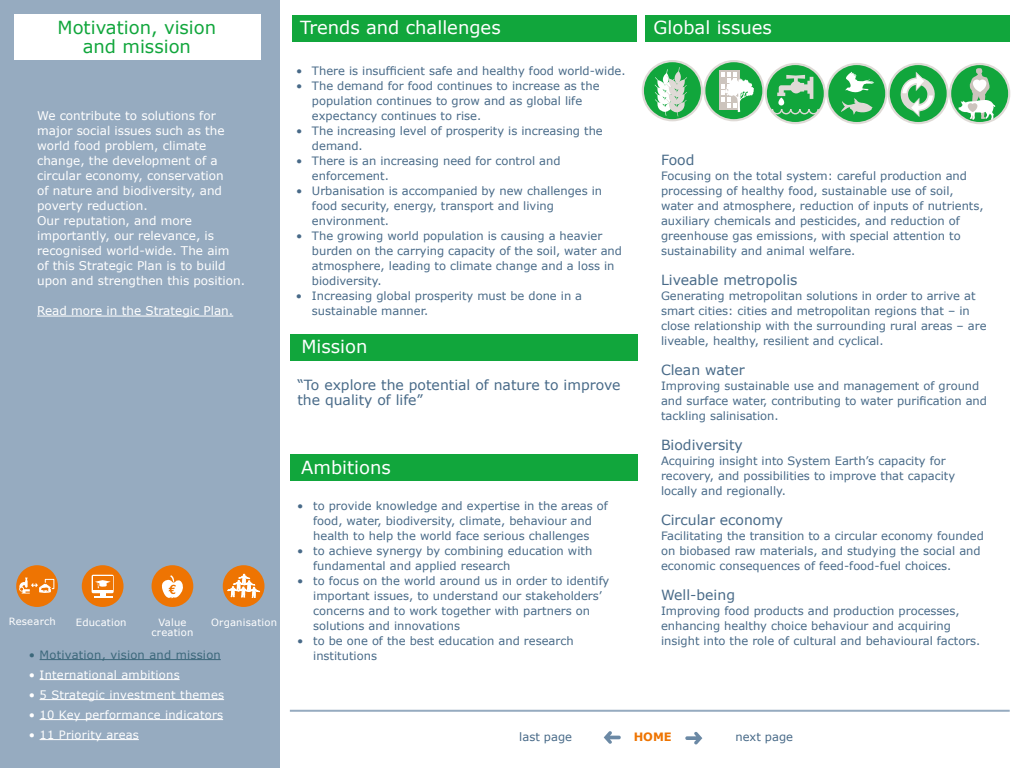
<style>
.page{position:relative;width:1024px;height:768px;background:#fff}
.page>*{position:absolute;margin:0;border:0;box-sizing:border-box;transform-origin:0 0}
.t1{font:18px "Verdana";color:#fff}
.t2{font:18px/19px "Verdana";color:#11a63c;text-align:center}
.t3{font:14px/15px "Verdana";color:#486a88}
.t4{font:12px/15px "Verdana";color:#fff}
.t5{font:11.5px/15px "Verdana";color:#486a88}
.t6{font:11.5px "Verdana";letter-spacing:.02em;color:#fff}
.t7{font:11.5px "Verdana";letter-spacing:.02em;color:#3c687b}
.t8{font:700 11.5px "Verdana";color:#ee7402}
.t9{font:10px/10px "Verdana";letter-spacing:.02em;color:#fff;text-align:center}
</style>
<div class="page">
<div style="left:0;top:0;width:280px;height:768px;background:#96abc0"></div>
<hr style="left:37px;top:316px;width:196px;height:1px;background:#fff">
<div style="left:292px;top:15px;width:345px;height:27px;background:#11a63c"></div>
<svg style="left:604px;top:731px;width:17px;height:13px"></svg>
<svg style="left:685px;top:732px;width:17px;height:12px"></svg>
<div style="left:14px;top:15px;width:247px;height:45px;background:#fff"></div>
<hr style="left:290px;top:710px;width:720px;height:2px;background:#96abc0">
<div style="left:290px;top:334px;width:347px;height:27px;background:#11a63c"></div>
<div style="left:290px;top:454px;width:347px;height:27px;background:#11a63c"></div>
<div style="left:645px;top:15px;width:365px;height:27px;background:#11a63c"></div>
<svg style="left:641px;top:60px;width:370px;height:64px"></svg>
<svg style="left:152px;top:565px;width:41px;height:42px"></svg>
<svg style="left:223px;top:565px;width:42px;height:42px"></svg>
<svg style="left:82px;top:565px;width:42px;height:42px"></svg>
<svg style="left:16px;top:565px;width:42px;height:42px"></svg>
<hr style="left:40px;top:659px;width:181px;height:1px;background:#3c687b">
<hr style="left:40px;top:679px;width:140px;height:1px;background:#fff">
<hr style="left:40px;top:699px;width:184px;height:1px;background:#fff">
<hr style="left:40px;top:719px;width:183px;height:1px;background:#fff">
<hr style="left:40px;top:739px;width:99px;height:1px;background:#fff">
<h1 class="t2" style="left:58px;top:19px;width:160px">Motivation, vision and mission</h1>
<h1 class="t1" style="left:300px;top:16px;width:202px">Trends and challenges</h1>
<h1 class="t1" style="left:654px;top:16px;width:120px">Global issues</h1>
<p class="t5" style="left:296px;top:63px;width:331px">• There is insufficient safe and healthy food world-wide.</p>
<p class="t5" style="left:312px;top:78px;width:289px;text-indent:-16px">• The demand for food continues to increase as the population continues to grow and as global life expectancy continues to rise.</p>
<p class="t5" style="left:312px;top:123px;width:292px;text-indent:-16px">• The increasing level of prosperity is increasing the demand.</p>
<p class="t5" style="left:312px;top:153px;width:250px;text-indent:-16px">• There is an increasing need for control and enforcement.</p>
<p class="t5" style="left:312px;top:183px;width:292px;text-indent:-16px">• Urbanisation is accompanied by new challenges in food security, energy, transport and living environment.</p>
<p class="t5" style="left:312px;top:228px;width:311px;text-indent:-16px">• The growing world population is causing a heavier burden on the carrying capacity of the soil, water and atmosphere, leading to climate change and a loss in biodiversity.</p>
<p class="t5" style="left:312px;top:288px;width:272px;text-indent:-16px">• Increasing global prosperity must be done in a sustainable manner.</p>
<p class="t4" style="left:37px;top:108px;width:209px">We contribute to solutions for major social issues such as the world food problem, climate change, the development of a circular economy, conservation<br>of nature and biodiversity, and poverty reduction.<br>Our reputation, and more importantly, our relevance, is recognised world-wide. The aim<br>of this Strategic Plan is to build upon and strengthen this position.</p>
<p class="t4" style="left:37px;top:303px;width:198px">Read more in the Strategic Plan.</p>
<p class="t3" style="left:661px;top:153px;width:35px">Food</p>
<p class="t5" style="left:661px;top:168px;width:324px">Focusing on the total system: careful production and processing of healthy food, sustainable use of soil, water and atmosphere, reduction of inputs of nutrients, auxiliary chemicals and pesticides, and reduction of greenhouse gas emissions, with special attention to sustainability and animal welfare.</p>
<p class="t3" style="left:661px;top:273px;width:138px">Liveable metropolis</p>
<p class="t5" style="left:661px;top:288px;width:327px">Generating metropolitan solutions in order to arrive at smart cities: cities and metropolitan regions that – in close relationship with the surrounding rural areas – are liveable, healthy, resilient and cyclical.</p>
<p class="t3" style="left:661px;top:363px;width:85px">Clean water</p>
<p class="t5" style="left:661px;top:378px;width:328px">Improving sustainable use and management of ground and surface water, contributing to water purification and tackling salinisation.</p>
<p class="t3" style="left:661px;top:438px;width:83px">Biodiversity</p>
<p class="t5" style="left:661px;top:453px;width:296px">Acquiring insight into System Earth’s capacity for recovery, and possibilities to improve that capacity locally and regionally.</p>
<p class="t3" style="left:661px;top:513px;width:124px">Circular economy</p>
<p class="t5" style="left:661px;top:528px;width:324px">Facilitating the transition to a circular economy founded on biobased raw materials, and studying the social and economic consequences of feed-food-fuel choices.</p>
<p class="t3" style="left:661px;top:588px;width:76px">Well-being</p>
<p class="t5" style="left:661px;top:603px;width:321px">Improving food products and production processes, enhancing healthy choice behaviour and acquiring insight into the role of cultural and behavioural factors.</p>
<h1 class="t1" style="left:301px;top:335px;width:68px">Mission</h1>
<p class="t3" style="left:297px;top:378px;width:325px">“To explore the potential of nature to improve the quality of life”</p>
<h1 class="t1" style="left:301px;top:456px;width:91px">Ambitions</h1>
<p class="t5" style="left:297px;top:498px;width:312px;text-align:center">• to provide knowledge and expertise in the areas of food, water, biodiversity, climate, behaviour and health to help the world face serious challenges</p>
<p class="t5" style="left:313px;top:543px;width:281px;text-indent:-16px">• to achieve synergy by combining education with fundamental and applied research</p>
<p class="t5" style="left:313px;top:573px;width:298px;text-indent:-16px">• to focus on the world around us in order to identify important issues, to understand our stakeholders’ concerns and to work together with partners on solutions and innovations</p>
<p class="t5" style="left:313px;top:633px;width:262px;text-indent:-16px">• to be one of the best education and research institutions</p>
<p class="t9" style="left:9px;top:617px;width:49px">Research</p>
<p class="t9" style="left:76px;top:617px;width:52px">Education</p>
<p class="t9" style="left:152px;top:617px;width:43px">Value creation</p>
<p class="t9" style="left:211px;top:617px;width:67px">Organisation</p>
<p class="t7" style="left:29px;top:647px;width:194px">• Motivation, vision and mission</p>
<p class="t6" style="left:29px;top:667px;width:152px">• International ambitions</p>
<p class="t6" style="left:29px;top:687px;width:197px">• 5 Strategic investment themes</p>
<p class="t6" style="left:29px;top:707px;width:196px">• 10 Key performance indicators</p>
<p class="t6" style="left:29px;top:727px;width:112px">• 11 Priority areas</p>
<p class="t8" style="left:634px;top:730px;width:40px">HOME</p>
<p class="t5" style="left:519px;top:730px;width:54px">last page</p>
<p class="t5" style="left:735px;top:730px;width:59px">next page</p>
</div>
